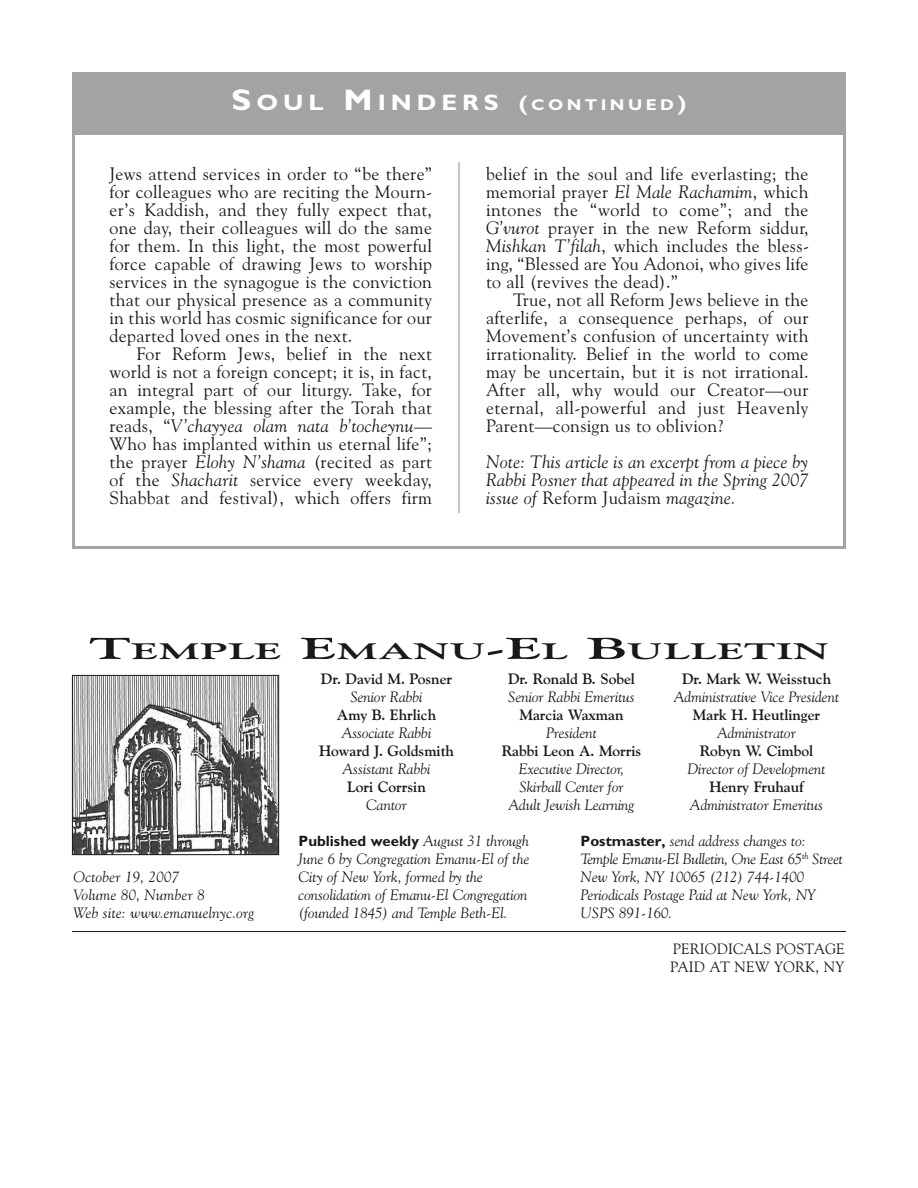
<style>
.page{position:relative;width:918px;height:1188px;background:#fff}
.page>*{position:absolute;margin:0;border:0;box-sizing:border-box;transform-origin:0 0}
.t1{font:700 22.5px "Goudy Old Style BT";letter-spacing:.02em;color:#191919;scale:2 1}
.t2{font:700 22.5px "Gill Sans";letter-spacing:.2em;color:#fff;scale:1.1 1}
.t3{font:18px/18px "Goudy Old Style BT";letter-spacing:.015em;color:#191919;text-align:justify}
.t4{font:italic 18px/18px "Goudy Old Style BT";letter-spacing:.015em;color:#191919;text-align:justify}
.t5{font:italic 15px/18px "Goudy Old Style BT";color:#191919}
.t6{font:700 15px "Goudy Old Style BT";color:#191919}
.t7{font:15px/18px "Goudy Old Style BT";letter-spacing:.015em;color:#191919}
.t8{font:700 15px "Gill Sans";color:#191919}
.s1{font-size:30px}
.s2{font-size:21px}
.s3{font-size:15.75px}
.s4{font-style:italic}
.s5{font-style:normal}
.s6{font-family:"Goudy Old Style BT";font-weight:400;font-style:italic}
.s7{font-family:"Gill Sans";font-weight:700;font-style:normal}
</style>
<div class="page">
<img style="left:74px;top:677px;width:203px;height:176px">
<div style="left:72px;top:675px;width:207px;height:180px;border:1px solid #191919"></div>
<hr style="left:72px;top:931px;width:774px;height:1px;background:#191919">
<div style="left:72px;top:72px;width:774px;height:63px;background:#a3a3a3"></div>
<hr style="left:459px;top:162px;width:1px;height:351px;background:#8c8c8c">
<p class="t2" style="left:232px;top:89px;width:415px"><span class="s1">S</span>OUL <span class="s1">M</span>INDERS <span class="s2">(</span><span class="s3">CONTINUED</span><span class="s2">)</span></p>
<p class="t3" style="left:110px;top:165px;width:324px">Jews attend services in order to “be there” for colleagues who are reciting the Mourn&shy;er’s Kaddish, and they fully expect that, one day, their colleagues will do the same for them. In this light, the most powerful force capable of drawing Jews to worship services in the synagogue is the conviction that our physical presence as a community in this world has cosmic significance for our departed loved ones in the next.</p>
<p class="t3" style="left:110px;top:345px;width:324px;text-indent:27px">For Reform Jews, belief in the next world is not a foreign concept; it is, in fact, an integral part of our liturgy. Take, for example, the blessing after the Torah that reads, “<span class="s4">V’chayyea olam nata b’tocheynu</span>— Who has implanted within us eternal life”; the prayer <span class="s4">Elohy N’shama</span> (recited as part of the <span class="s4">Shacharit</span> service every weekday, Shabbat and festival), which offers firm</p>
<p class="t3" style="left:486px;top:165px;width:325px">belief in the soul and life everlasting; the memorial prayer <span class="s4">El Male Rachamim</span>, which intones the “world to come”; and the <span class="s4">G’vurot</span> prayer in the new Reform siddur, <span class="s4">Mishkan T’filah</span>, which includes the bless&shy;ing, “Blessed are You Adonoi, who gives life to all (revives the dead).”</p>
<p class="t3" style="left:486px;top:291px;width:324px;text-indent:27px">True, not all Reform Jews believe in the afterlife, a consequence perhaps, of our Movement’s confusion of uncertainty with irrationality. Belief in the world to come may be uncertain, but it is not irrational.<br>After all, why would our Creator—our eternal, all-powerful and just Heavenly Parent—consign us to oblivion?</p>
<p class="t4" style="left:486px;top:453px;width:324px">Note: This article is an excerpt from a piece by Rabbi Posner that appeared in the Spring 2007 issue of <span class="s5">Reform Judaism</span> magazine.</p>
<p class="t1" style="left:89px;top:638px;width:371px"><span class="s1">T</span>EMPLE <span class="s1">E</span>MANU<span class="s1">-E</span>L <span class="s1">B</span>ULLETIN</p>
<p class="t5" style="left:74px;top:868px;width:182px">October 19, 2007<br>Volume 80, Number 8<br>Web site: www.emanuelnyc.org</p>
<p class="t6" style="left:321px;top:670px;width:133px">Dr. David M. Posner</p>
<p class="t5" style="left:350px;top:688px;width:74px">Senior Rabbi</p>
<p class="t6" style="left:337px;top:706px;width:101px">Amy B. Ehrlich</p>
<p class="t5" style="left:342px;top:724px;width:91px">Associate Rabbi</p>
<p class="t6" style="left:319px;top:742px;width:136px">Howard J. Goldsmith</p>
<p class="t5" style="left:343px;top:760px;width:89px">Assistant Rabbi</p>
<p class="t6" style="left:347px;top:778px;width:80px">Lori Corrsin</p>
<p class="t5" style="left:366px;top:796px;width:42px">Cantor</p>
<p class="t6" style="left:508px;top:670px;width:128px">Dr. Ronald B. Sobel</p>
<p class="t5" style="left:508px;top:688px;width:128px">Senior Rabbi Emeritus</p>
<p class="t6" style="left:520px;top:706px;width:105px">Marcia Waxman</p>
<p class="t5" style="left:546px;top:724px;width:52px">President</p>
<p class="t6" style="left:502px;top:742px;width:141px">Rabbi Leon A. Morris</p>
<p class="t5" style="left:509px;top:760px;width:127px;text-align:center">Executive Director,<br>Skirball Center for<br>Adult Jewish Learning</p>
<p class="t6" style="left:682px;top:670px;width:151px">Dr. Mark W. Weisstuch</p>
<p class="t5" style="left:674px;top:688px;width:167px">Administrative Vice President</p>
<p class="t6" style="left:693px;top:706px;width:129px">Mark H. Heutlinger</p>
<p class="t5" style="left:717px;top:724px;width:80px">Administrator</p>
<p class="t6" style="left:700px;top:742px;width:115px">Robyn W. Cimbol</p>
<p class="t5" style="left:687px;top:760px;width:140px">Director of Development</p>
<p class="t6" style="left:709px;top:778px;width:96px">Henry Fruhauf</p>
<p class="t5" style="left:690px;top:796px;width:135px">Administrator Emeritus</p>
<p class="t8" style="left:299px;top:832px;width:232px">Published weekly <span class="s6">August 31 through</span></p>
<p class="t5" style="left:299px;top:850px;width:232px">June 6 by Congregation Emanu-El of the City of New York, formed by the consolidation of Emanu-El Congregation (founded 1845) and Temple Beth-El.</p>
<p class="t5" style="left:581px;top:832px;width:264px"><span class="s7">Postmaster,</span> send address changes to:<br>Temple Emanu-El Bulletin, One East 65<sup>th</sup> Street New York, NY 10065 (212) 744-1400<br>Periodicals Postage Paid at New York, NY USPS 891-160.</p>
<p class="t7" style="left:670px;top:940px;width:176px">PERIODICALS POSTAGE<br>PAID AT NEW YORK, NY</p>
</div>
